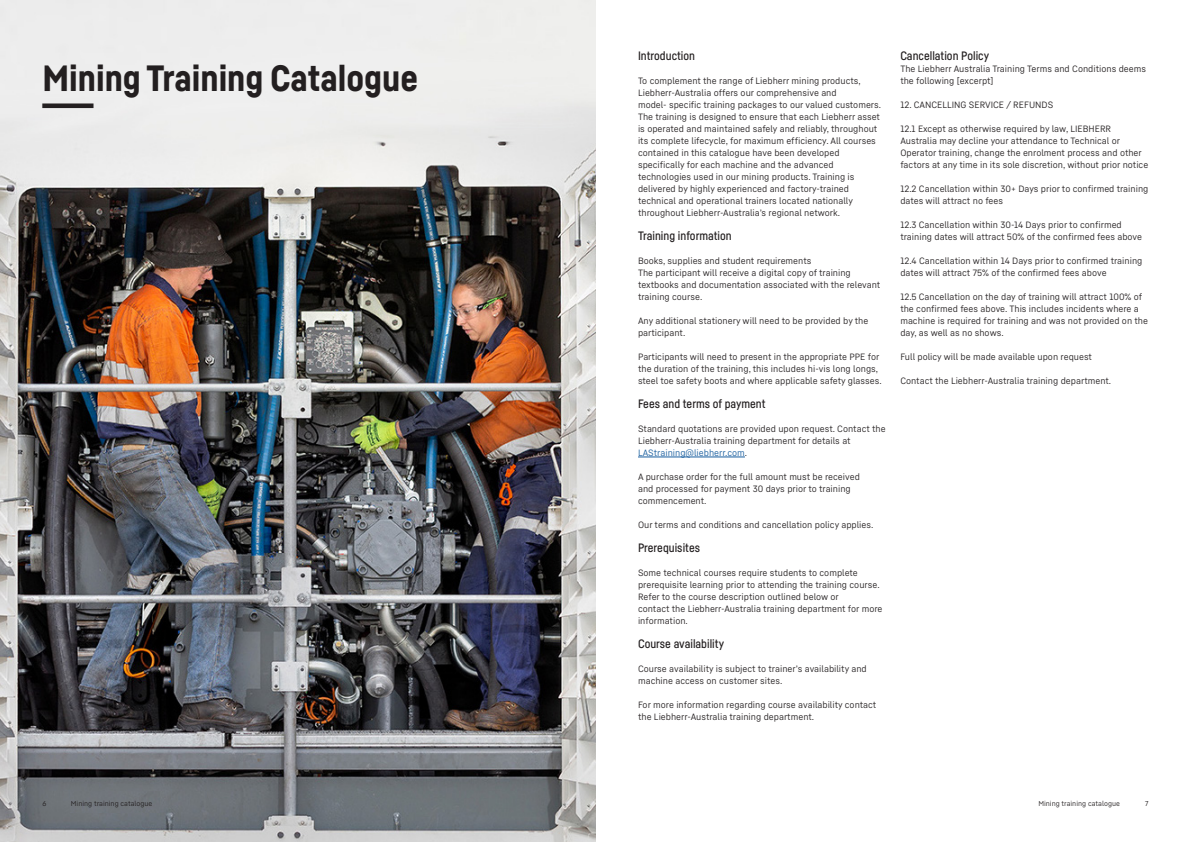
<style>
.page{position:relative;width:1191px;height:842px;background:#fff}
.page>*{position:absolute;margin:0;border:0;box-sizing:border-box;transform-origin:0 0}
.H2__36_pt__Section_Page{font:900 36px "Liebherr Head";color:#231f20}
.Copy{font:12px "Liebherr Head";color:#231f20}
.Copy-2{font:9px/12px "Liebherr Text";color:#231f20}
.t1{font:7px "Liebherr Text";color:#231f20}
.s1{color:#175d9e}
</style>
<div class="page">
<img style="left:0;top:0;width:595px;height:842px">
<hr style="left:638px;top:457px;width:107px;height:1px;background:#175d9e">
<div style="left:71px;top:791px;width:88px;height:21px;background:#71767b"></div>
<p class="H2__36_pt__Section_Page" style="left:43px;top:56px;width:377px">Mining Training Catalogue</p>
<p class="H2__36_pt__Section_Page" style="left:43px;top:92px;width:53px">---</p>
<p class="Copy" style="left:638px;top:48px;width:59px">Introduction</p>
<p class="Copy-2" style="left:638px;top:74px;width:245px">To complement the range of Liebherr mining products, Liebherr-Australia offers our comprehensive and<br>model- specific training packages to our valued customers.<br>The training is designed to ensure that each Liebherr asset is operated and maintained safely and reliably, throughout its complete lifecycle, for maximum efficiency. All courses contained in this catalogue have been developed specifically for each machine and the advanced technologies used in our mining products. Training is delivered by highly experienced and factory-trained technical and operational trainers located nationally throughout Liebherr-Australia’s regional network.</p>
<p class="Copy" style="left:638px;top:228px;width:95px">Training information</p>
<p class="Copy-2" style="left:638px;top:254px;width:175px">Books, supplies and student requirements</p>
<p class="Copy-2" style="left:638px;top:266px;width:214px">The participant will receive a digital copy of training</p>
<p class="Copy-2" style="left:638px;top:278px;width:244px">textbooks and documentation associated with the relevant training course.</p>
<p class="Copy-2" style="left:638px;top:314px;width:232px">Any additional stationery will need to be provided by the participant.</p>
<p class="Copy-2" style="left:638px;top:350px;width:245px">Participants will need to present in the appropriate PPE for the duration of the training, this includes hi-vis long longs, steel toe safety boots and where applicable safety glasses.</p>
<p class="Copy" style="left:638px;top:396px;width:129px">Fees and terms of payment</p>
<p class="Copy-2" style="left:638px;top:422px;width:249px">Standard quotations are provided upon request. Contact the<br>Liebherr-Australia training department for details at<br><span class="s1">LAStraining@liebherr.com</span>.</p>
<p class="Copy-2" style="left:638px;top:470px;width:223px">A purchase order for the full amount must be received and processed for payment 30 days prior to training commencement.</p>
<p class="Copy-2" style="left:638px;top:518px;width:237px">Our terms and conditions and cancellation policy applies.</p>
<p class="Copy" style="left:638px;top:540px;width:64px">Prerequisites</p>
<p class="Copy-2" style="left:638px;top:566px;width:246px">Some technical courses require students to complete prerequisite learning prior to attending the training course.<br>Refer to the course description outlined below or<br>contact the Liebherr-Australia training department for more information.</p>
<p class="Copy" style="left:638px;top:636px;width:88px">Course availability</p>
<p class="Copy-2" style="left:638px;top:662px;width:230px">Course availability is subject to trainer’s availability and machine access on customer sites.</p>
<p class="Copy-2" style="left:638px;top:698px;width:240px">For more information regarding course availability contact the Liebherr-Australia training department.</p>
<p class="Copy" style="left:900px;top:48px;width:90px">Cancellation Policy</p>
<p class="Copy-2" style="left:900px;top:62px;width:247px">The Liebherr Australia Training Terms and Conditions deems the following [excerpt]</p>
<p class="Copy-2" style="left:900px;top:98px;width:154px">12. CANCELLING SERVICE / REFUNDS</p>
<p class="Copy-2" style="left:900px;top:122px;width:249px">12.1 Except as otherwise required by law, LIEBHERR Australia may decline your attendance to Technical or Operator training, change the enrolment process and other factors at any time in its sole discretion, without prior notice</p>
<p class="Copy-2" style="left:900px;top:182px;width:250px">12.2 Cancellation within 30+ Days prior to confirmed training dates will attract no fees</p>
<p class="Copy-2" style="left:900px;top:218px;width:243px">12.3 Cancellation within 30-14 Days prior to confirmed training dates will attract 50% of the confirmed fees above</p>
<p class="Copy-2" style="left:900px;top:254px;width:244px">12.4 Cancellation within 14 Days prior to confirmed training dates will attract 75% of the confirmed fees above</p>
<p class="Copy-2" style="left:900px;top:290px;width:249px">12.5 Cancellation on the day of training will attract 100% of the confirmed fees above. This includes incidents where a machine is required for training and was not provided on the day, as well as no shows.</p>
<p class="Copy-2" style="left:900px;top:350px;width:193px">Full policy will be made available upon request</p>
<p class="Copy-2" style="left:900px;top:374px;width:212px">Contact the Liebherr-Australia training department.</p>
<p class="t1" style="left:71px;top:799px;width:83px">Mining training catalogue</p>
<p class="t1" style="left:1038px;top:799px;width:83px">Mining training catalogue</p>
<p class="t1" style="left:43px;top:799px;width:5px">6</p>
<p class="t1" style="left:71px;top:799px;width:40px">Column title</p>
<p class="t1" style="left:1081px;top:799px;width:37px">Column titl</p>
<p class="t1" style="left:1145px;top:799px;width:5px">7</p>
</div>
